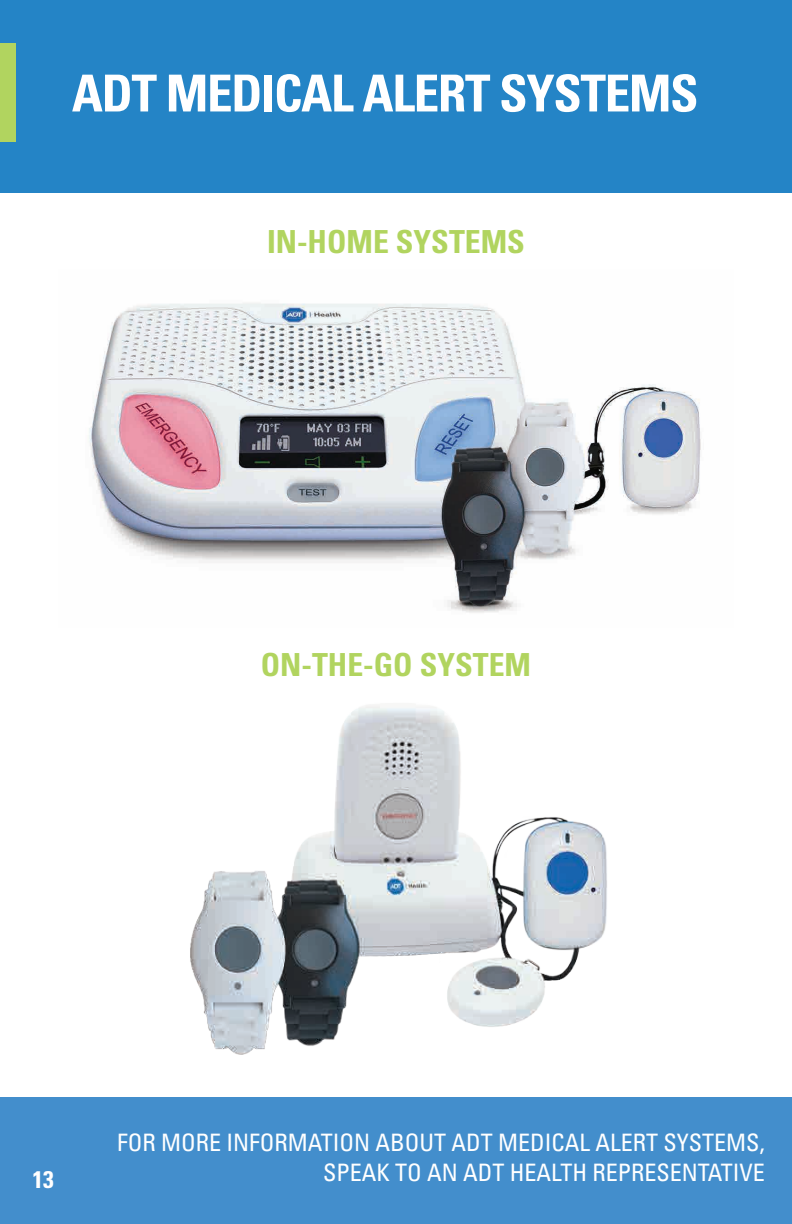
<style>
.page{position:relative;width:792px;height:1224px;background:#fff}
.page>*{position:absolute;margin:0;border:0;box-sizing:border-box;transform-origin:0 0}
.t1{font:700 condensed 51px "Univers";letter-spacing:-.025em;color:#fff}
.t2{font:700 condensed 31.8px "Univers";color:#b1d45f}
.t3{font:condensed 24px/30px "Univers";color:#fff;text-align:right}
.t4{font:700 condensed 24px "Univers";color:#fff}
</style>
<div class="page">
<div style="left:0;top:1097px;width:792px;height:127px;background:#438ecc"></div>
<div style="left:0;top:0;width:792px;height:193px;background:#2484c6"></div>
<div style="left:0;top:43px;width:16px;height:99px;background:#b1d45f"></div>
<img style="left:190px;top:705px;width:417px;height:350px">
<img style="left:89px;top:303px;width:612px;height:310px">
<h1 class="t1" style="left:72px;top:62px;width:628px">ADT MEDICAL ALERT SYSTEMS</h1>
<h2 class="t2" style="left:267px;top:222px;width:259px">IN-HOME SYSTEMS</h2>
<h2 class="t2" style="left:261px;top:646px;width:272px">ON-THE-GO SYSTEM</h2>
<p class="t4" style="left:32px;top:1165px;width:23px">13</p>
<p class="t3" style="left:117px;top:1127px;width:649px">FOR MORE INFORMATION ABOUT ADT MEDICAL ALERT SYSTEMS,<br>SPEAK TO AN ADT HEALTH REPRESENTATIVE</p>
</div>
